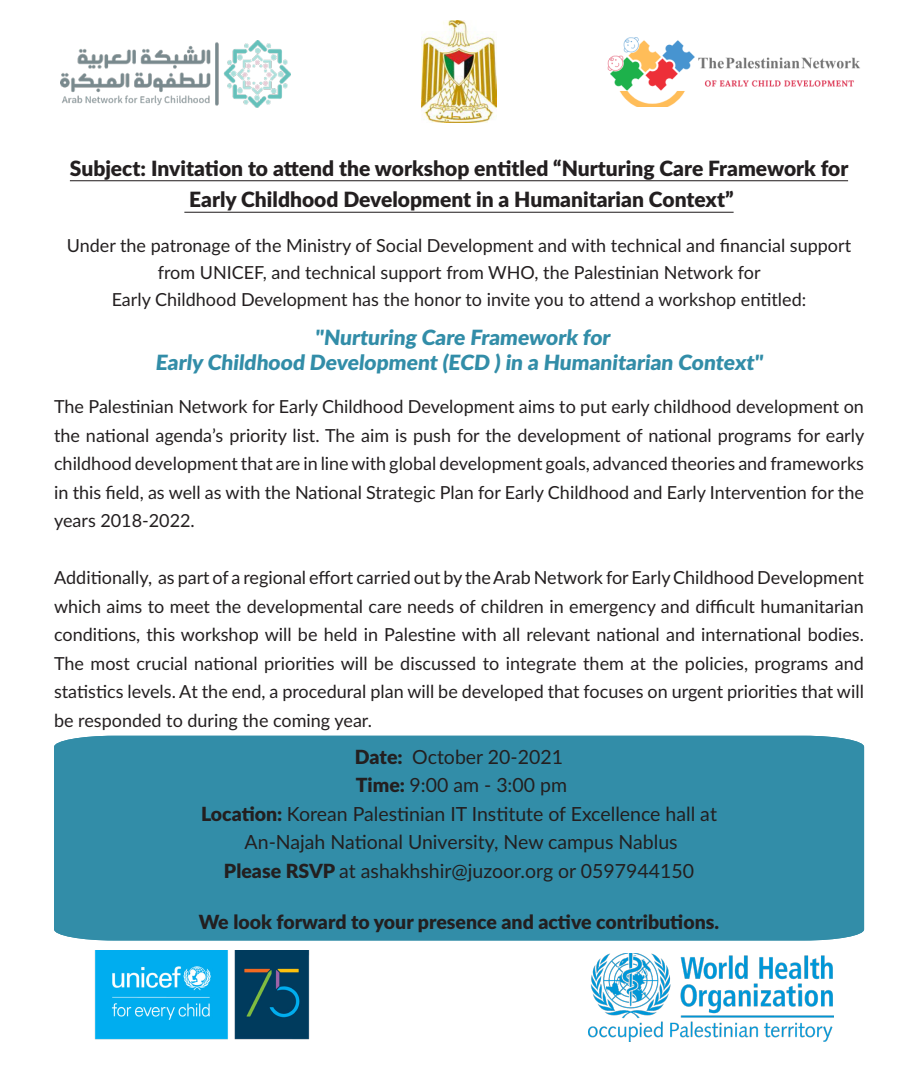
<style>
.page{position:relative;width:918px;height:1080px;background:#fff}
.page>*{position:absolute;margin:0;border:0;box-sizing:border-box;transform-origin:0 0}
.t1{font:900 21px "Lato";color:#231f20}
.t2{font:900 21px "Lato";color:#328da8}
.t3{font:19.5px "Lato";color:#231f20}
.t4{font:900 19.5px "Lato";color:#231f20}
.t5{font:18px/28.5px "Lato";color:#231f20;text-align:justify}
.s1{font-weight:900}
</style>
<div class="page">
<div style="left:54px;top:736px;width:810px;height:204px;background:#328da8"></div>
<hr style="left:70px;top:180px;width:778px;height:1px;background:#231f20">
<hr style="left:184px;top:212px;width:550px;height:1px;background:#231f20">
<img style="left:607px;top:37px;width:253px;height:69px">
<img style="left:422px;top:21px;width:75px;height:101px">
<img style="left:60px;top:41px;width:231px;height:66px">
<img style="left:94px;top:950px;width:216px;height:90px">
<img style="left:589px;top:953px;width:245px;height:88px">
<p class="t1" style="left:70px;top:152px;width:780px">Subject: Invitation to attend the workshop entitled “Nurturing Care Framework for</p>
<p class="t1" style="left:189px;top:184px;width:546px">Early Childhood Development in a Humanitarian Context”</p>
<p class="t5" style="left:67px;top:232px;width:786px;line-height:27px;text-align:center">Under the patronage of the Ministry of Social Development and with technical and financial support from UNICEF, and technical support from WHO, the Palestinian Network for</p>
<p class="t5" style="left:112px;top:285px;width:696px">Early Childhood Development has the honor to invite you to attend a workshop entitled:</p>
<p class="t2" style="left:315px;top:321px;width:300px">"Nurturing Care Framework for</p>
<p class="t2" style="left:155px;top:347px;width:612px">Early Childhood Development (ECD ) in a Humanitarian Context"</p>
<p class="t5" style="left:54px;top:392px;width:812px">The Palestinian Network for Early Childhood Development aims to put early childhood development on the national agenda’s priority list. The aim is push for the development of national programs for early childhood development that are in line with global development goals, advanced theories and frameworks in this field, as well as with the National Strategic Plan for Early Childhood and Early Intervention for the years 2018-2022.</p>
<p class="t5" style="left:54px;top:563px;width:811px">Additionally, as part of a regional effort carried out by the Arab Network for Early Childhood Development which aims to meet the developmental care needs of children in emergency and difficult humanitarian conditions, this workshop will be held in Palestine with all relevant national and international bodies.<br>The most crucial national priorities will be discussed to integrate them at the policies, programs and statistics levels. At the end, a procedural plan will be developed that focuses on urgent priorities that will be responded to during the coming year.</p>
<p class="t3" style="left:355px;top:743px;width:210px"><span class="s1">Date:</span> October 20-2021</p>
<p class="t3" style="left:356px;top:771px;width:213px"><span class="s1">Time:</span> 9:00 am - 3:00 pm</p>
<p class="t3" style="left:201px;top:800px;width:517px"><span class="s1">Location:</span> Korean Palestinian IT Institute of Excellence hall at</p>
<p class="t3" style="left:245px;top:828px;width:435px">An-Najah National University, New campus Nablus</p>
<p class="t3" style="left:224px;top:857px;width:472px"><span class="s1">Please RSVP</span> at ashakhshir@juzoor.org or 0597944150</p>
<p class="t4" style="left:199px;top:907px;width:522px">We look forward to your presence and active contributions.</p>
</div>
